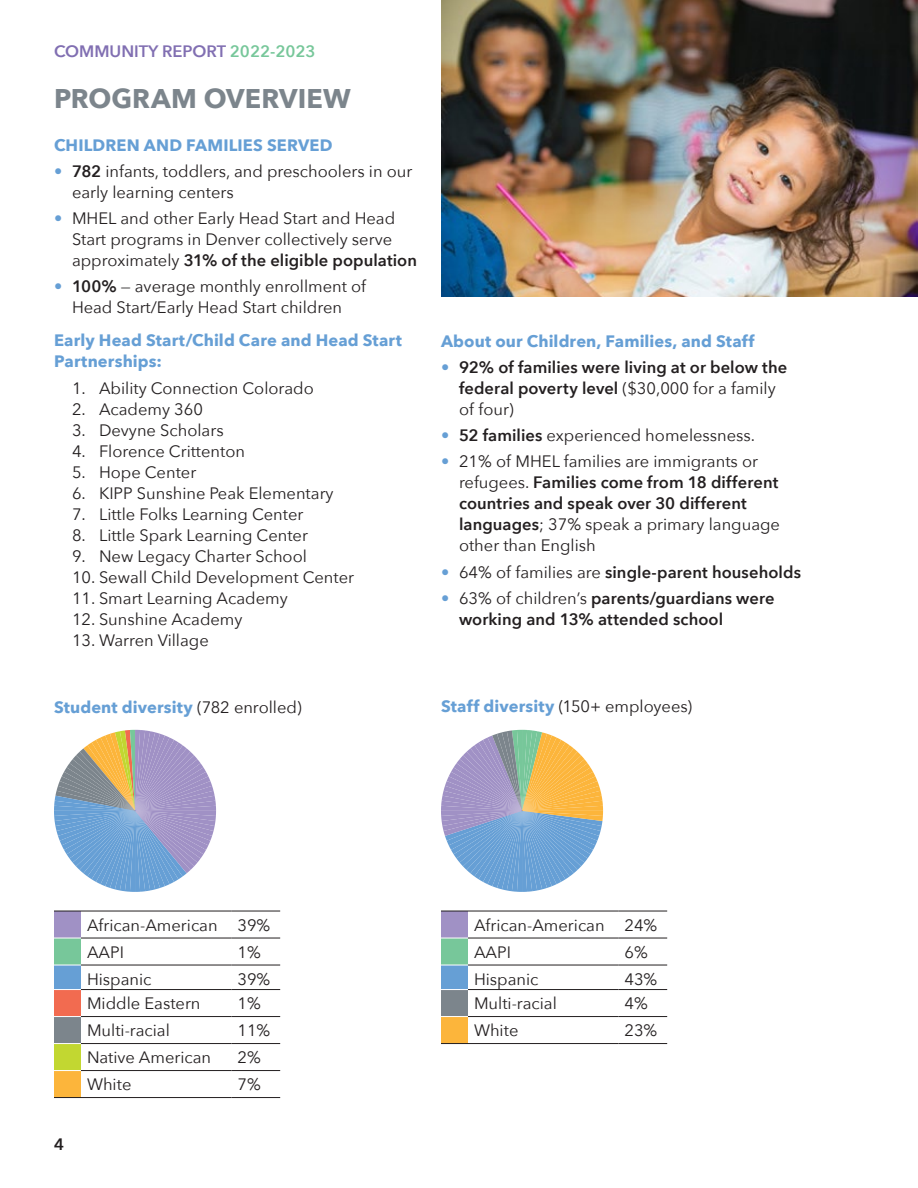
<style>
.page{position:relative;width:918px;height:1188px;background:#fff}
.page>*{position:absolute;margin:0;border:0;box-sizing:border-box;transform-origin:0 0}
.t1{font:700 27px "Avenir Next";letter-spacing:.005em;color:#7c858c}
.bullets{font:16.5px/21px "Avenir Next";color:#231f20}
.t2{font:600 16.5px/21px "Avenir Next";letter-spacing:.005em;color:#231f20}
.t3{font:700 16.5px/21px "Avenir Next";letter-spacing:.01em;color:#669fd5}
.t4{font:600 16.5px "Avenir Next";color:#816fb2}
.s1{color:#77c79a}
.s2{font-weight:600;color:#669fd5}
.s3{font-weight:600}
.s4{color:#669fd5}
.s5{font-weight:400;color:#231f20}
.s6{font-weight:400}
.s7{font-weight:400;color:#669fd5}
.s8{font-weight:700;color:#669fd5}
</style>
<div class="page">
<svg style="left:441px;top:730px;width:162px;height:162px"></svg>
<div style="left:54px;top:911px;width:27px;height:27px;background:#a091c5"></div>
<div style="left:54px;top:938px;width:27px;height:27px;background:#77c79a"></div>
<div style="left:54px;top:965px;width:27px;height:25px;background:#669fd5"></div>
<div style="left:54px;top:990px;width:27px;height:27px;background:#f26b50"></div>
<div style="left:54px;top:1017px;width:27px;height:27px;background:#7c858c"></div>
<div style="left:54px;top:1044px;width:27px;height:27px;background:#c2d731"></div>
<div style="left:54px;top:1071px;width:27px;height:27px;background:#fcb53b"></div>
<svg style="left:54px;top:911px;width:27px;height:1px"></svg>
<hr style="left:81px;top:911px;width:150px;height:1px;background:#231f20">
<hr style="left:231px;top:911px;width:49px;height:1px;background:#231f20">
<hr style="left:81px;top:938px;width:150px;height:1px;background:#231f20">
<hr style="left:231px;top:938px;width:49px;height:1px;background:#231f20">
<hr style="left:81px;top:965px;width:150px;height:1px;background:#231f20">
<hr style="left:231px;top:965px;width:49px;height:1px;background:#231f20">
<hr style="left:81px;top:989px;width:150px;height:1px;background:#231f20">
<hr style="left:231px;top:989px;width:49px;height:1px;background:#231f20">
<hr style="left:81px;top:1016px;width:150px;height:1px;background:#231f20">
<hr style="left:231px;top:1016px;width:49px;height:1px;background:#231f20">
<hr style="left:81px;top:1043px;width:150px;height:1px;background:#231f20">
<hr style="left:231px;top:1043px;width:49px;height:1px;background:#231f20">
<hr style="left:81px;top:1070px;width:150px;height:1px;background:#231f20">
<hr style="left:231px;top:1070px;width:49px;height:1px;background:#231f20">
<svg style="left:54px;top:1097px;width:27px;height:1px"></svg>
<hr style="left:81px;top:1097px;width:150px;height:1px;background:#231f20">
<hr style="left:231px;top:1097px;width:49px;height:1px;background:#231f20">
<svg style="left:54px;top:938px;width:27px;height:1px"></svg>
<svg style="left:54px;top:965px;width:27px;height:1px"></svg>
<svg style="left:54px;top:989px;width:27px;height:1px"></svg>
<svg style="left:54px;top:1016px;width:27px;height:1px"></svg>
<svg style="left:54px;top:1043px;width:27px;height:1px"></svg>
<svg style="left:54px;top:1070px;width:27px;height:1px"></svg>
<div style="left:441px;top:911px;width:27px;height:27px;background:#a091c5"></div>
<div style="left:441px;top:938px;width:27px;height:27px;background:#77c79a"></div>
<div style="left:441px;top:965px;width:27px;height:25px;background:#669fd5"></div>
<div style="left:441px;top:990px;width:27px;height:27px;background:#7c858c"></div>
<div style="left:441px;top:1017px;width:27px;height:27px;background:#fcb53b"></div>
<svg style="left:441px;top:911px;width:27px;height:1px"></svg>
<hr style="left:468px;top:911px;width:150px;height:1px;background:#231f20">
<hr style="left:618px;top:911px;width:49px;height:1px;background:#231f20">
<hr style="left:468px;top:938px;width:150px;height:1px;background:#231f20">
<hr style="left:618px;top:938px;width:49px;height:1px;background:#231f20">
<hr style="left:468px;top:965px;width:150px;height:1px;background:#231f20">
<hr style="left:618px;top:965px;width:49px;height:1px;background:#231f20">
<hr style="left:468px;top:989px;width:150px;height:1px;background:#231f20">
<hr style="left:618px;top:989px;width:49px;height:1px;background:#231f20">
<hr style="left:468px;top:1016px;width:150px;height:1px;background:#231f20">
<hr style="left:618px;top:1016px;width:49px;height:1px;background:#231f20">
<svg style="left:441px;top:1043px;width:27px;height:1px"></svg>
<hr style="left:468px;top:1043px;width:150px;height:1px;background:#231f20">
<hr style="left:618px;top:1043px;width:49px;height:1px;background:#231f20">
<svg style="left:441px;top:938px;width:27px;height:1px"></svg>
<svg style="left:441px;top:965px;width:27px;height:1px"></svg>
<svg style="left:441px;top:989px;width:27px;height:1px"></svg>
<svg style="left:441px;top:1016px;width:27px;height:1px"></svg>
<img style="left:441px;top:0;width:477px;height:297px">
<svg style="left:54px;top:730px;width:162px;height:162px"></svg>
<p class="t4" style="left:54px;top:37px;width:263px">COMMUNITY REPORT <span class="s1">2022-2023</span></p>
<p class="t1" style="left:54px;top:75px;width:298px">PROGRAM OVERVIEW</p>
<p class="t3" style="left:54px;top:134px;width:280px">CHILDREN AND FAMILIES SERVED</p>
<p class="bullets" style="left:72px;top:160px;width:342px;text-indent:-18px"><span class="s2">•</span> <span class="s3">782</span> infants, toddlers, and preschoolers in our early learning centers</p>
<p class="bullets" style="left:72px;top:207px;width:346px;text-indent:-18px"><span class="s4">•</span> MHEL and other Early Head Start and Head<br>Start programs in Denver collectively serve approximately <span class="s3">31% of the eligible population</span></p>
<p class="bullets" style="left:54px;top:275px;width:314px;text-align:center"><span class="s2">•</span> <span class="s3">100%</span> — average monthly enrollment of<br>Head Start/Early Head Start children</p>
<p class="t3" style="left:54px;top:330px;width:349px">Early Head Start/Child Care and Head Start<br>Partnerships:</p>
<p class="bullets" style="left:72px;top:377px;width:243px">1. Ability Connection Colorado</p>
<p class="bullets" style="left:72px;top:398px;width:133px">2. Academy 360</p>
<p class="bullets" style="left:72px;top:419px;width:153px">3. Devyne Scholars</p>
<p class="bullets" style="left:72px;top:440px;width:175px">4. Florence Crittenton</p>
<p class="bullets" style="left:72px;top:461px;width:126px">5. Hope Center</p>
<p class="bullets" style="left:72px;top:482px;width:263px">6. KIPP Sunshine Peak Elementary</p>
<p class="bullets" style="left:72px;top:503px;width:233px">7. Little Folks Learning Center</p>
<p class="bullets" style="left:72px;top:524px;width:237px">8. Little Spark Learning Center</p>
<p class="bullets" style="left:72px;top:545px;width:236px">9. New Legacy Charter School</p>
<p class="bullets" style="left:72px;top:566px;width:284px">10. Sewall Child Development Center</p>
<p class="bullets" style="left:72px;top:587px;width:217px">11. Smart Learning Academy</p>
<p class="bullets" style="left:72px;top:608px;width:172px">12. Sunshine Academy</p>
<p class="bullets" style="left:72px;top:629px;width:138px">13. Warren Village</p>
<p class="t3" style="left:54px;top:697px;width:249px">Student diversity <span class="s5">(782 enrolled)</span></p>
<p class="t3" style="left:441px;top:330px;width:315px">About our Children, Families, and Staff</p>
<p class="t2" style="left:459px;top:356px;width:330px;text-indent:-18px"><span class="s4">•</span> 92% of families were living at or below the federal poverty level <span class="s6">($30,000 for a family of four)</span></p>
<p class="bullets" style="left:441px;top:424px;width:316px"><span class="s2">•</span> <span class="s3">52 families</span> experienced homelessness.</p>
<p class="bullets" style="left:459px;top:450px;width:323px;text-indent:-18px"><span class="s4">•</span> 21% of MHEL families are immigrants or refugees. <span class="s3">Families come from 18 different countries and speak over 30 different languages</span>; 37% speak a primary language other than English</p>
<p class="t2" style="left:441px;top:561px;width:362px"><span class="s7">•</span> <span class="s6">64% of families are</span> single-parent households</p>
<p class="t2" style="left:459px;top:587px;width:317px;text-indent:-18px"><span class="s7">•</span> <span class="s6">63% of children’s</span> parents/guardians were working and 13% attended school</p>
<p class="bullets" style="left:441px;top:695px;width:253px"><span class="s8">Staff diversity</span> (150+ employees)</p>
<p class="t2" style="left:54px;top:1133px;width:12px">4</p>
<p class="bullets" style="left:87px;top:914px;width:132px">African-American</p>
<p class="bullets" style="left:237px;top:914px;width:34px">39%</p>
<p class="bullets" style="left:87px;top:941px;width:38px">AAPI</p>
<p class="bullets" style="left:237px;top:941px;width:25px">1%</p>
<p class="bullets" style="left:87px;top:968px;width:66px">Hispanic</p>
<p class="bullets" style="left:237px;top:968px;width:34px">39%</p>
<p class="bullets" style="left:87px;top:992px;width:115px">Middle Eastern</p>
<p class="bullets" style="left:237px;top:992px;width:25px">1%</p>
<p class="bullets" style="left:87px;top:1019px;width:84px">Multi-racial</p>
<p class="bullets" style="left:237px;top:1019px;width:34px">11%</p>
<p class="bullets" style="left:87px;top:1046px;width:126px">Native American</p>
<p class="bullets" style="left:237px;top:1046px;width:25px">2%</p>
<p class="bullets" style="left:87px;top:1073px;width:46px">White</p>
<p class="bullets" style="left:237px;top:1073px;width:25px">7%</p>
<p class="bullets" style="left:474px;top:914px;width:132px">African-American</p>
<p class="bullets" style="left:624px;top:914px;width:34px">24%</p>
<p class="bullets" style="left:474px;top:941px;width:38px">AAPI</p>
<p class="bullets" style="left:624px;top:941px;width:25px">6%</p>
<p class="bullets" style="left:474px;top:968px;width:66px">Hispanic</p>
<p class="bullets" style="left:624px;top:968px;width:34px">43%</p>
<p class="bullets" style="left:474px;top:992px;width:84px">Multi-racial</p>
<p class="bullets" style="left:624px;top:992px;width:25px">4%</p>
<p class="bullets" style="left:474px;top:1019px;width:46px">White</p>
<p class="bullets" style="left:624px;top:1019px;width:34px">23%</p>
</div>
